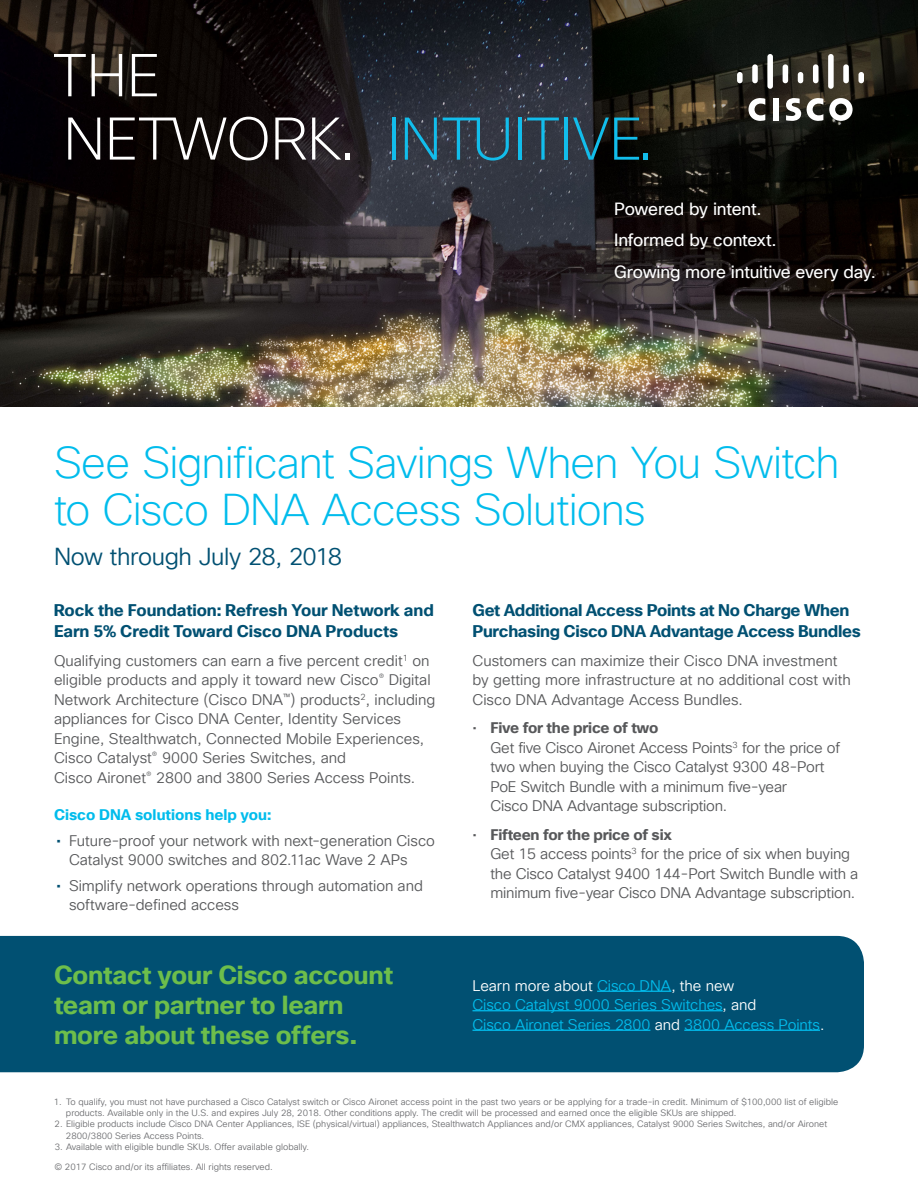
<style>
.page{position:relative;width:918px;height:1188px;background:#fff}
.page>*{position:absolute;margin:0;border:0;box-sizing:border-box;transform-origin:0 0}
.Title_Headline{font:200 43.5px/46.5px "Cisco Sans TT";letter-spacing:-.02em;color:#01bcec}
.Sidebar_Heading_Gree{font:700 25.5px/30px "Cisco Sans TT";letter-spacing:-.01em;color:#6dbe4b}
.Title_Headline-2{font:24px "Cisco Sans TT Light";letter-spacing:-.015em;color:#015072}
.Title_Subhead{font:17.25px/31.5px "Cisco Sans TT";letter-spacing:-.015em;color:#fff}
.Subhead3_Indigo{font:700 16.5px/21px "Cisco Sans TT";letter-spacing:-.015em;color:#015072}
.Subhead3_Indigo-2{font:15px/19.5px "Cisco Sans TT Light";color:#57585a}
.Sidebar_Heading_Gree-2{font:15px/19.5px "Cisco Sans TT Light";letter-spacing:-.005em;color:#01bcec}
.Subhead4_Blue{font:700 15px "Cisco Sans TT";color:#01bcec}
.t1{font:9px/11.2px "Cisco Sans TT Light";color:#6c6d70}
.s1{font-family:"Cisco Sans TT";font-weight:700}
.s2{font-family:"Cisco Sans TT";color:#015072}
.s3{color:#fff}
</style>
<div class="page">
<img style="left:0;top:0;width:918px;height:406px">
<div style="left:773px;top:98px;width:6px;height:23px;background:#fff"></div>
<svg style="left:807px;top:98px;width:16px;height:23px"></svg>
<svg style="left:749px;top:98px;width:16px;height:23px"></svg>
<svg style="left:829px;top:98px;width:24px;height:23px"></svg>
<svg style="left:786px;top:98px;width:15px;height:23px"></svg>
<div style="left:737px;top:72px;width:6px;height:11px;background:#fff;border-radius:3px"></div>
<div style="left:752px;top:64px;width:6px;height:19px;background:#fff;border-radius:3px"></div>
<div style="left:767px;top:54px;width:6px;height:35px;background:#fff;border-radius:3px"></div>
<div style="left:783px;top:64px;width:5px;height:19px;background:#fff;border-radius:3px"></div>
<div style="left:798px;top:72px;width:5px;height:11px;background:#fff;border-radius:3px"></div>
<div style="left:813px;top:64px;width:5px;height:19px;background:#fff;border-radius:3px"></div>
<div style="left:828px;top:54px;width:6px;height:35px;background:#fff;border-radius:3px"></div>
<div style="left:843px;top:64px;width:6px;height:19px;background:#fff;border-radius:3px"></div>
<div style="left:858px;top:72px;width:6px;height:11px;background:#fff;border-radius:3px"></div>
<svg style="left:68px;top:118px;width:32px;height:42px"></svg>
<svg style="left:54px;top:54px;width:32px;height:42px"></svg>
<svg style="left:92px;top:54px;width:30px;height:42px"></svg>
<svg style="left:132px;top:54px;width:25px;height:42px"></svg>
<svg style="left:110px;top:117px;width:158px;height:43px"></svg>
<svg style="left:275px;top:118px;width:31px;height:42px"></svg>
<svg style="left:312px;top:118px;width:38px;height:42px"></svg>
<hr style="left:392px;top:118px;width:3px;height:42px;background:#12bdeb">
<svg style="left:405px;top:118px;width:32px;height:42px"></svg>
<svg style="left:443px;top:118px;width:66px;height:43px;background:#2f5163"></svg>
<hr style="left:518px;top:118px;width:3px;height:42px;background:#12bdeb">
<svg style="left:527px;top:118px;width:32px;height:42px"></svg>
<hr style="left:565px;top:118px;width:3px;height:42px;background:#12bdeb">
<svg style="left:573px;top:118px;width:75px;height:42px;background:#193941"></svg>
<div style="left:0;top:936px;width:864px;height:136px;background:#015072"></div>
<hr style="left:597px;top:991px;width:74px;height:1px;background:#01bcec">
<hr style="left:472px;top:1010px;width:251px;height:1px;background:#01bcec">
<hr style="left:472px;top:1030px;width:178px;height:1px;background:#01bcec">
<hr style="left:684px;top:1030px;width:136px;height:1px;background:#01bcec">
<p class="Title_Subhead" style="left:614px;top:193px;width:263px">Powered by intent.<br>Informed by context.<br>Growing more intuitive every day.</p>
<p class="Title_Headline" style="left:54px;top:441px;width:787px">See Significant Savings When You Switch to Cisco DNA Access Solutions</p>
<p class="Title_Headline-2" style="left:54px;top:541px;width:290px">Now through July 28, 2018</p>
<p class="Subhead3_Indigo" style="left:472px;top:600px;width:390px">Get Additional Access Points at No Charge When<br>Purchasing Cisco DNA Advantage Access Bundles</p>
<p class="Subhead3_Indigo-2" style="left:472px;top:651px;width:380px">Customers can maximize their Cisco DNA investment by getting more infrastructure at no additional cost with<br>Cisco DNA Advantage Access Bundles.</p>
<p class="Subhead3_Indigo-2" style="left:490px;top:718px;width:351px;text-indent:-18px">• <span class="s1">Five for the price of two<br></span>Get five Cisco Aironet Access Points<sup>3</sup> for the price of two when buying the Cisco Catalyst 9300 48-Port PoE Switch Bundle with a minimum five-year<br>Cisco DNA Advantage subscription.</p>
<p class="Subhead3_Indigo-2" style="left:490px;top:825px;width:369px;text-indent:-18px">• <span class="s1">Fifteen for the price of six<br></span>Get 15 access points<sup>3</sup> for the price of six when buying the Cisco Catalyst 9400 144-Port Switch Bundle with a minimum five-year Cisco DNA Advantage subscription.</p>
<p class="Subhead3_Indigo" style="left:54px;top:600px;width:381px">Rock the Foundation: Refresh Your Network and<br>Earn 5% Credit Toward Cisco DNA Products</p>
<p class="Subhead3_Indigo-2" style="left:54px;top:651px;width:383px">Qualifying customers can earn a five percent credit<sup>1</sup> on eligible products and apply it toward new Cisco<sup>®</sup> Digital Network Architecture (Cisco DNA<sup>™</sup>) products<sup>2</sup>, including appliances for Cisco DNA Center, Identity Services Engine, Stealthwatch, Connected Mobile Experiences, Cisco Catalyst<sup>®</sup> 9000 Series Switches, and<br>Cisco Aironet<sup>®</sup> 2800 and 3800 Series Access Points.</p>
<p class="Subhead4_Blue" style="left:54px;top:805px;width:219px">Cisco DNA solutions help you:</p>
<p class="Subhead3_Indigo-2" style="left:69px;top:831px;width:367px;text-indent:-13px"><span class="s2">•</span> Future-proof your network with next-generation Cisco<br>Catalyst 9000 switches and 802.11ac Wave 2 APs</p>
<p class="Subhead3_Indigo-2" style="left:69px;top:876px;width:355px;text-indent:-13px"><span class="s2">•</span> Simplify network operations through automation and software-defined access</p>
<p class="Sidebar_Heading_Gree" style="left:54px;top:961px;width:341px">Contact your Cisco account team or partner to learn more about these offers.</p>
<p class="Sidebar_Heading_Gree-2" style="left:472px;top:976px;width:353px"><span class="s3">Learn more about</span> Cisco DNA<span class="s3">, the new<br></span>Cisco Catalyst 9000 Series Switches<span class="s3">, and<br></span>Cisco Aironet Series 2800 <span class="s3">and</span> 3800 Access Points<span class="s3">.</span></p>
<p class="t1" style="left:66px;top:1096px;width:774px;text-indent:-12px">1. To qualify, you must not have purchased a Cisco Catalyst switch or Cisco Aironet access point in the past two years or be applying for a trade-in credit. Minimum of $100,000 list of eligible products. Available only in the U.S. and expires July 28, 2018. Other conditions apply. The credit will be processed and earned once the eligible SKUs are shipped.</p>
<p class="t1" style="left:66px;top:1119px;width:763px;text-indent:-11px">2. Eligible products include Cisco DNA Center Appliances, ISE (physical/virtual) appliances, Stealthwatch Appliances and/or CMX appliances, Catalyst 9000 Series Switches, and/or Aironet<br>2800/3800 Series Access Points.</p>
<p class="t1" style="left:55px;top:1141px;width:256px">3. Available with eligible bundle SKUs. Offer available globally.</p>
<p class="t1" style="left:54px;top:1162px;width:220px">© 2017 Cisco and/or its affiliates. All rights reserved.</p>
</div>
